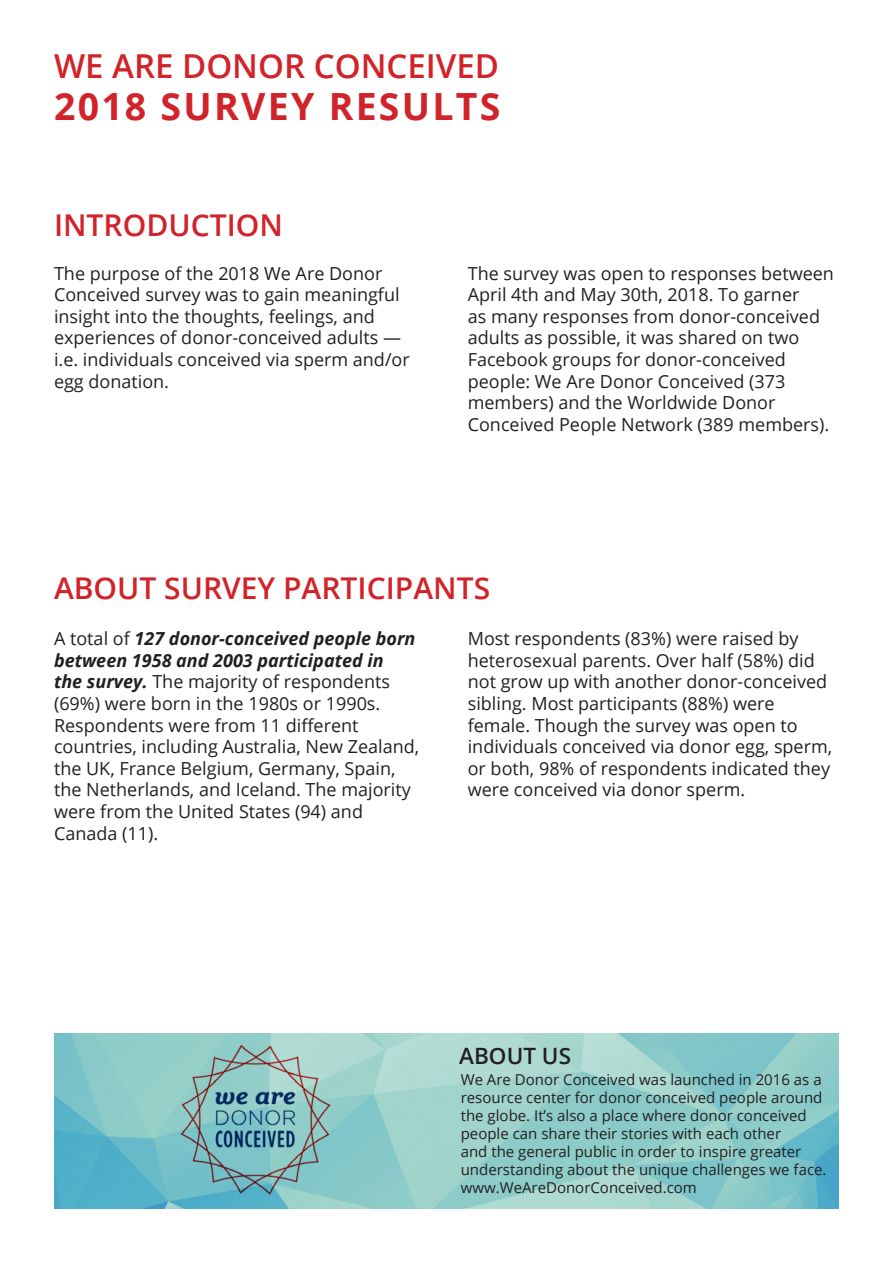
<style>
.page{position:relative;width:893px;height:1263px;background:#fff}
.page>*{position:absolute;margin:0;border:0;box-sizing:border-box;transform-origin:0 0}
.t1{font:700 37.5px "Open Sans";letter-spacing:.06em;color:#d1232a}
.HEADER_2{font:600 33px "Open Sans";color:#d1232a}
.HEADER_2-2{font:600 30px "Open Sans";color:#d1232a}
.t2{font:600 22.5px "Open Sans";color:#231f20}
.Body{font:18px/21.6px "Open Sans";color:#231f20}
.Body-2{font:15px/18px "Open Sans";color:#231f20}
.s1{font-weight:700;font-style:italic}
</style>
<div class="page">
<img style="left:54px;top:1033px;width:785px;height:176px">
<img style="left:181px;top:1044px;width:150px;height:151px">
<p class="HEADER_2" style="left:54px;top:44px;width:447px">WE ARE DONOR CONCEIVED</p>
<p class="t1" style="left:54px;top:80px;width:448px">2018 SURVEY RESULTS</p>
<p class="HEADER_2-2" style="left:54px;top:204px;width:230px">INTRODUCTION</p>
<p class="Body" style="left:54px;top:262px;width:357px">The purpose of the 2018 We Are Donor Conceived survey was to gain meaningful insight into the thoughts, feelings, and experiences of donor-conceived adults — i.e. individuals conceived via sperm and/or egg donation.</p>
<p class="Body" style="left:468px;top:262px;width:368px">The survey was open to responses between April 4th and May 30th, 2018. To garner<br>as many responses from donor-conceived adults as possible, it was shared on two Facebook groups for donor-conceived people: We Are Donor Conceived (373 members) and the Worldwide Donor Conceived People Network (389 members).</p>
<p class="HEADER_2-2" style="left:54px;top:568px;width:438px">ABOUT SURVEY PARTICIPANTS</p>
<p class="Body" style="left:54px;top:627px;width:367px">A total of <span class="s1">127 donor-conceived people born between 1958 and 2003 participated in<br>the survey.</span> The majority of respondents (69%) were born in the 1980s or 1990s.<br>Respondents were from 11 different countries, including Australia, New Zealand, the UK, France Belgium, Germany, Spain, the Netherlands, and Iceland. The majority were from the United States (94) and Canada (11).</p>
<p class="Body" style="left:468px;top:627px;width:366px">Most respondents (83%) were raised by heterosexual parents. Over half (58%) did not grow up with another donor-conceived sibling. Most participants (88%) were female. Though the survey was open to individuals conceived via donor egg, sperm, or both, 98% of respondents indicated they were conceived via donor sperm.</p>
<p class="t2" style="left:459px;top:1041px;width:113px">ABOUT US</p>
<p class="Body-2" style="left:461px;top:1070px;width:367px">We Are Donor Conceived was launched in 2016 as a resource center for donor conceived people around the globe. It’s also a place where donor conceived people can share their stories with each other<br>and the general public in order to inspire greater understanding about the unique challenges we face. www.WeAreDonorConceived.com</p>
</div>
